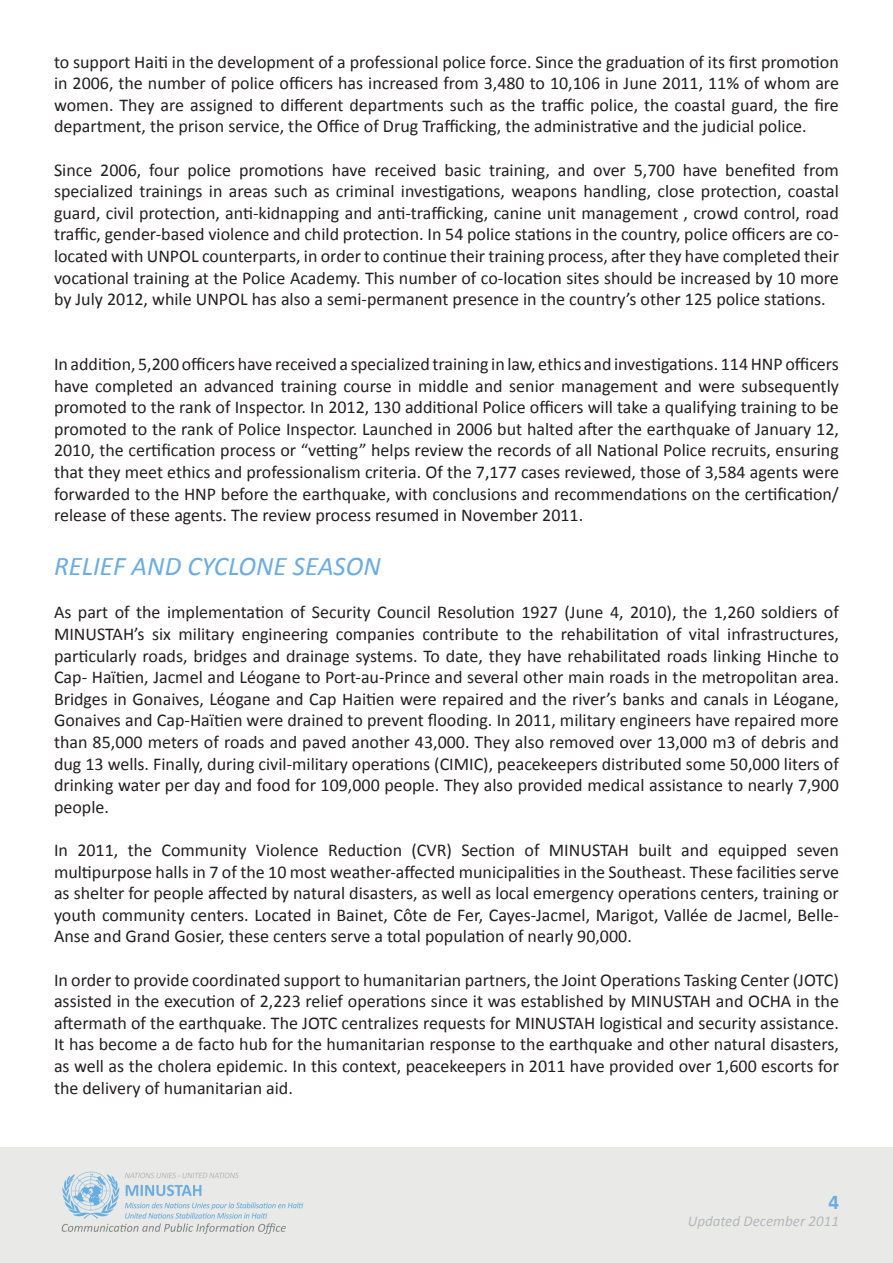
<style>
.page{position:relative;width:893px;height:1263px;background:#fff}
.page>*{position:absolute;margin:0;border:0;box-sizing:border-box;transform-origin:0 0}
.t1{font:italic 27px "Calibri";color:#6caddf}
.t2{font:700 21px "Calibri";color:#6caddf}
.t3{font:18px/21.6px "Calibri";color:#231f20;text-align:justify}
.t4{font:italic 15px "Calibri";color:#b6b7bb}
</style>
<div class="page">
<div style="left:0;top:1147px;width:893px;height:116px;background:#e9eae7"></div>
<p class="t3" style="left:54px;top:50px;width:786px">to support Haiti in the development of a professional police force. Since the graduation of its first promotion in 2006, the number of police officers has increased from 3,480 to 10,106 in June 2011, 11% of whom are women. They are assigned to different departments such as the traffic police, the coastal guard, the fire department, the prison service, the Office of Drug Trafficking, the administrative and the judicial police.</p>
<p class="t3" style="left:54px;top:158px;width:786px">Since 2006, four police promotions have received basic training, and over 5,700 have benefited from specialized trainings in areas such as criminal investigations, weapons handling, close protection, coastal guard, civil protection, anti-kidnapping and anti-trafficking, canine unit management , crowd control, road traffic, gender-based violence and child protection. In 54 police stations in the country, police officers are co&shy;located with UNPOL counterparts, in order to continue their training process, after they have completed their vocational training at the Police Academy. This number of co-location sites should be increased by 10 more by July 2012, while UNPOL has also a semi-permanent presence in the country’s other 125 police stations.</p>
<p class="t3" style="left:54px;top:352px;width:786px">In addition, 5,200 officers have received a specialized training in law, ethics and investigations. 114 HNP officers have completed an advanced training course in middle and senior management and were subsequently promoted to the rank of Inspector. In 2012, 130 additional Police officers will take a qualifying training to be promoted to the rank of Police Inspector. Launched in 2006 but halted after the earthquake of January 12, 2010, the certification process or “vetting” helps review the records of all National Police recruits, ensuring that they meet ethics and professionalism criteria. Of the 7,177 cases reviewed, those of 3,584 agents were forwarded to the HNP before the earthquake, with conclusions and recommendations on the certification/ release of these agents. The review process resumed in November 2011.</p>
<h1 class="t1" style="left:54px;top:549px;width:328px">RELIEF AND CYCLONE SEASON</h1>
<p class="t3" style="left:54px;top:601px;width:786px">As part of the implementation of Security Council Resolution 1927 (June 4, 2010), the 1,260 soldiers of MINUSTAH’s six military engineering companies contribute to the rehabilitation of vital infrastructures, particularly roads, bridges and drainage systems. To date, they have rehabilitated roads linking Hinche to Cap- Haïtien, Jacmel and Léogane to Port-au-Prince and several other main roads in the metropolitan area.<br>Bridges in Gonaives, Léogane and Cap Haitien were repaired and the river’s banks and canals in Léogane, Gonaives and Cap-Haïtien were drained to prevent flooding. In 2011, military engineers have repaired more than 85,000 meters of roads and paved another 43,000. They also removed over 13,000 m3 of debris and dug 13 wells. Finally, during civil-military operations (CIMIC), peacekeepers distributed some 50,000 liters of drinking water per day and food for 109,000 people. They also provided medical assistance to nearly 7,900 people.</p>
<p class="t3" style="left:54px;top:838px;width:786px">In 2011, the Community Violence Reduction (CVR) Section of MINUSTAH built and equipped seven multipurpose halls in 7 of the 10 most weather-affected municipalities in the Southeast. These facilities serve as shelter for people affected by natural disasters, as well as local emergency operations centers, training or youth community centers. Located in Bainet, Côte de Fer, Cayes-Jacmel, Marigot, Vallée de Jacmel, Belle-Anse and Grand Gosier, these centers serve a total population of nearly 90,000.</p>
<p class="t3" style="left:54px;top:968px;width:786px">In order to provide coordinated support to humanitarian partners, the Joint Operations Tasking Center (JOTC) assisted in the execution of 2,223 relief operations since it was established by MINUSTAH and OCHA in the aftermath of the earthquake. The JOTC centralizes requests for MINUSTAH logistical and security assistance.<br>It has become a de facto hub for the humanitarian response to the earthquake and other natural disasters, as well as the cholera epidemic. In this context, peacekeepers in 2011 have provided over 1,600 escorts for the delivery of humanitarian aid.</p>
<p class="t2" style="left:828px;top:1189px;width:12px">4</p>
<p class="t4" style="left:688px;top:1212px;width:153px">Updated December 2011</p>
</div>
